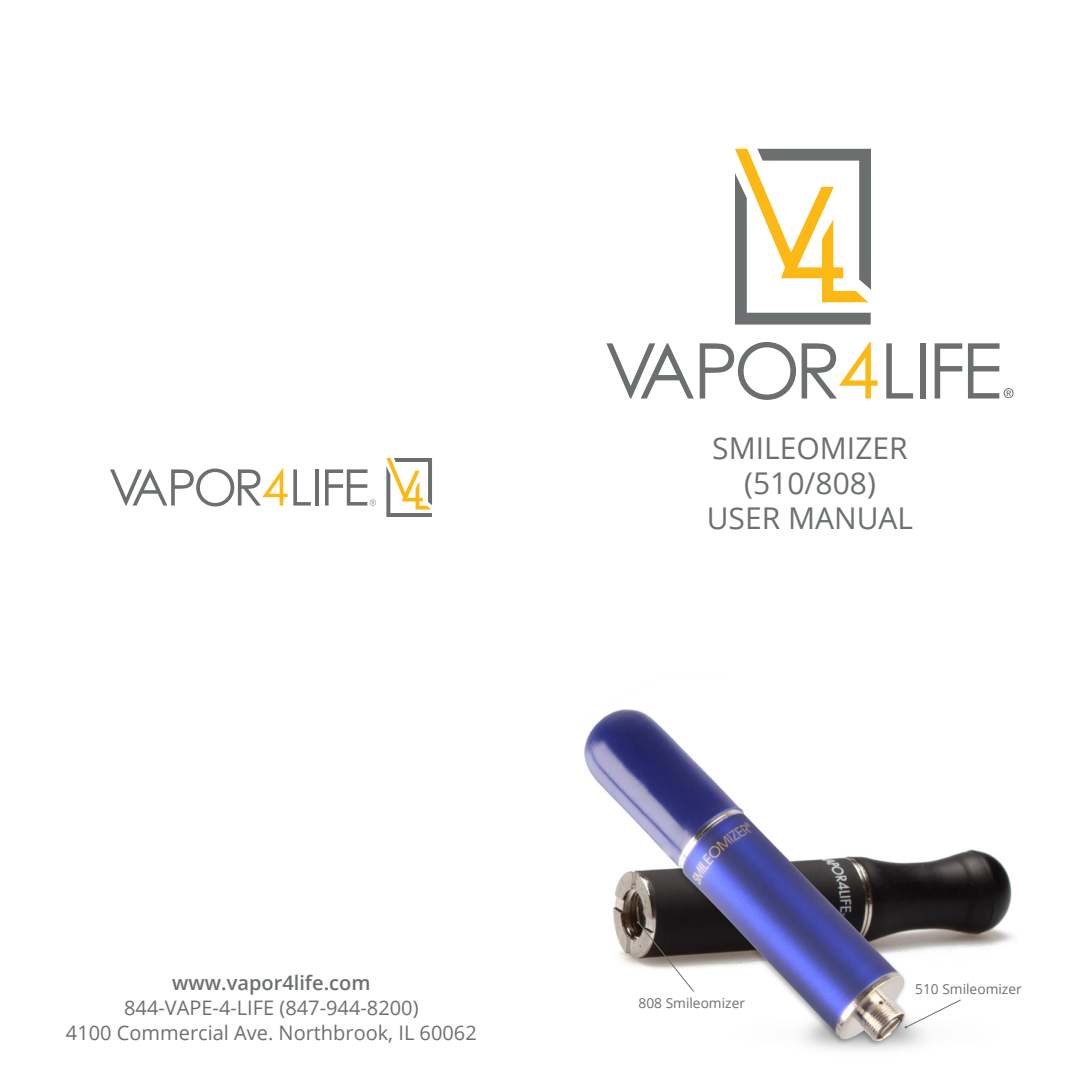
<style>
.page{position:relative;width:1080px;height:1080px;background:#fff}
.page>*{position:absolute;margin:0;border:0;box-sizing:border-box;transform-origin:0 0}
.t1{font:30px "Open Sans";color:#6c7070}
.t2{font:20px "Open Sans";color:#6c7070}
.t3{font:600 20px "Open Sans";color:#6c7070}
.t4{font:13.75px "Open Sans";color:#6c7070}
</style>
<div class="page">
<svg style="left:606px;top:343px;width:88px;height:56px"></svg>
<svg style="left:700px;top:342px;width:96px;height:58px"></svg>
<svg style="left:802px;top:342px;width:76px;height:57px"></svg>
<svg style="left:886px;top:343px;width:27px;height:56px"></svg>
<svg style="left:935px;top:343px;width:27px;height:56px"></svg>
<div style="left:920px;top:343px;width:5px;height:56px;background:#6c6f70"></div>
<svg style="left:735px;top:149px;width:136px;height:176px"></svg>
<svg style="left:968px;top:343px;width:46px;height:56px"></svg>
<img style="left:584px;top:709px;width:430px;height:341px">
<svg style="left:386px;top:458px;width:46px;height:59px"></svg>
<svg style="left:110px;top:469px;width:201px;height:37px"></svg>
<hr style="left:315px;top:469px;width:4px;height:37px;background:#6c6f70">
<svg style="left:325px;top:469px;width:51px;height:37px"></svg>
<svg style="left:905px;top:999px;width:57px;height:30px"></svg>
<svg style="left:637px;top:921px;width:58px;height:72px"></svg>
<p class="t1" style="left:712px;top:428px;width:197px">SMILEOMIZER</p>
<p class="t1" style="left:744px;top:463px;width:133px">(510/808)</p>
<p class="t1" style="left:707px;top:498px;width:208px">USER MANUAL</p>
<p class="t3" style="left:172px;top:969px;width:200px">www.vapor4life.com</p>
<p class="t2" style="left:124px;top:994px;width:296px">844-VAPE-4-LIFE (847-944-8200)</p>
<p class="t2" style="left:66px;top:1019px;width:412px">4100 Commercial Ave. Northbrook, IL 60062</p>
<p class="t4" style="left:639px;top:994px;width:108px">808 Smileomizer</p>
<p class="t4" style="left:915px;top:979px;width:108px">510 Smileomizer</p>
</div>
